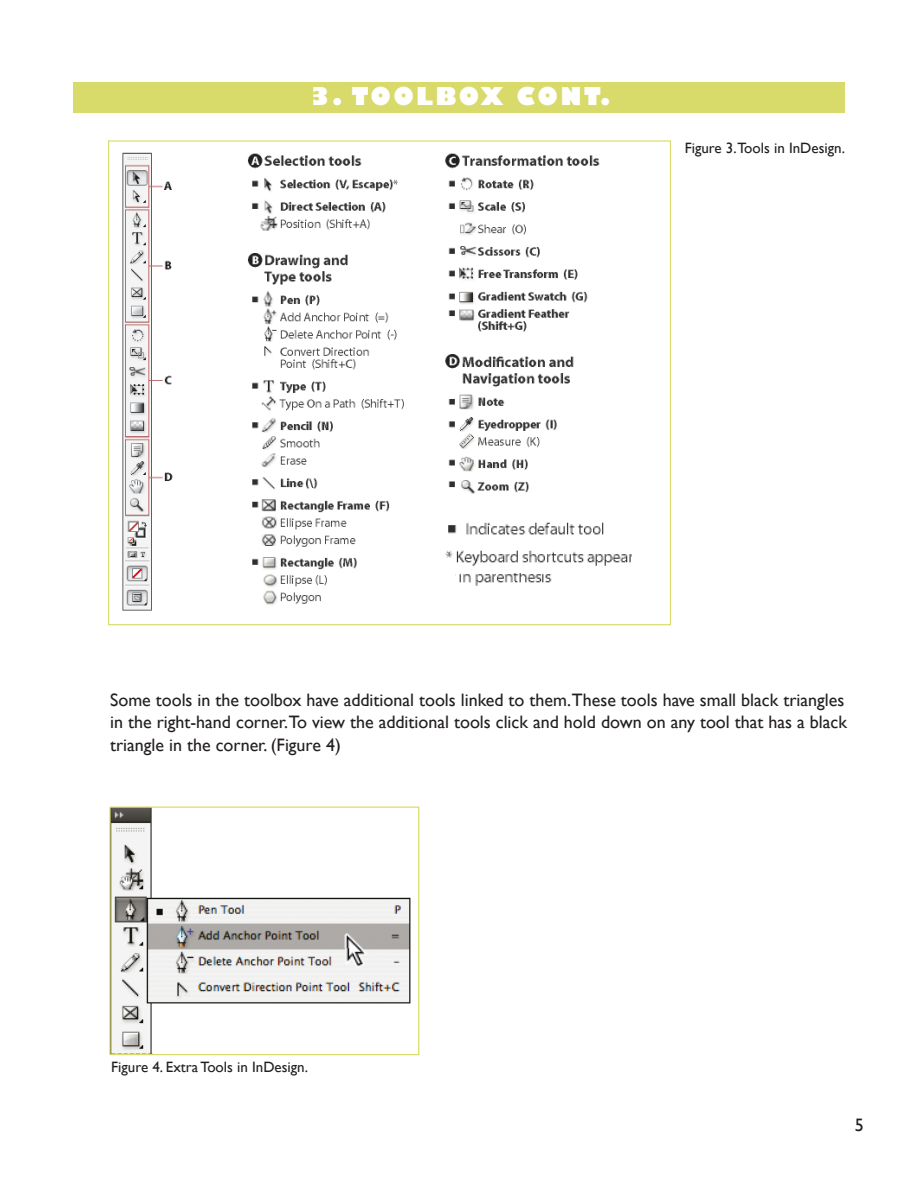
<style>
.page{position:relative;width:918px;height:1188px;background:#fff}
.page>*{position:absolute;margin:0;border:0;box-sizing:border-box;transform-origin:0 0}
.t1{font:800 24px "Gill Sans";letter-spacing:.1em;color:#fff}
.t2{font:18px/22.5px "Gill Sans";color:#231f20}
.t3{font:15px "Gill Sans";color:#231f20}
</style>
<div class="page">
<div style="left:73px;top:82px;width:772px;height:31px;background:#d8da6a"></div>
<img style="left:122px;top:152px;width:478px;height:459px">
<img style="left:441px;top:512px;width:163px;height:31px">
<img style="left:456px;top:573px;width:108px;height:20px">
<img style="left:443px;top:541px;width:189px;height:32px">
<img style="left:111px;top:809px;width:300px;height:244px">
<div style="left:109px;top:807px;width:310px;height:248px;border:1px solid #d8da6a"></div>
<h1 class="t1" style="left:310px;top:81px;width:302px">3. TOOLBOX CONT.</h1>
<p class="t3" style="left:685px;top:139px;width:162px">Figure 3.Tools in InDesign.</p>
<p class="t2" style="left:110px;top:688px;width:738px">Some tools in the toolbox have additional tools linked to them.These tools have small black triangles in the right-hand corner.To view the additional tools click and hold down on any tool that has a black triangle in the corner. (Figure 4)</p>
<p class="t3" style="left:111px;top:1058px;width:198px">Figure 4. Extra Tools in InDesign.</p>
<p class="t2" style="left:855px;top:1113px;width:10px">5</p>
</div>
